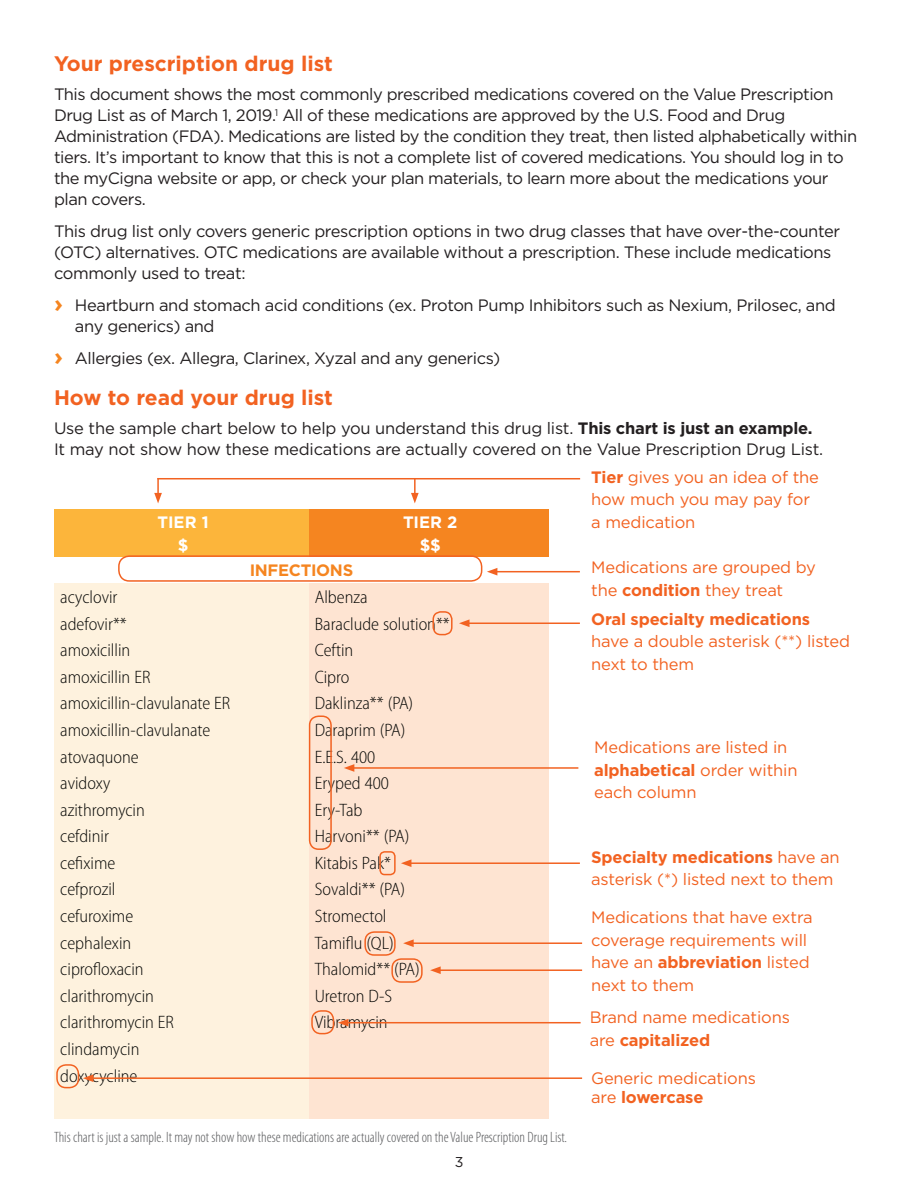
<style>
.page{position:relative;width:918px;height:1188px;background:#fff}
.page>*{position:absolute;margin:0;border:0;box-sizing:border-box;transform-origin:0 0}
.Page_Header{font:700 21px "Gotham";color:#f26221}
.Drug_list{font:300 semi-condensed 18px "Myriad Pro";color:#040503}
.Body_Copy{font:16.5px/21px "Gotham";letter-spacing:-.03em;color:#231f20}
.Body_Copy-2{font:16.5px/22.5px "Gotham";letter-spacing:-.01em;color:#f26221}
.Table_column_header{font:700 16.5px "Gotham";color:#fff}
.Drug_list_categories{font:700 16.5px "Gotham";letter-spacing:-.02em;color:#f58520}
.NB-Legal_copy_Cat{font:300 condensed 15px "Myriad Pro";color:#57585a}
.Page_number_centered{font:14.25px "Gotham";color:#231f20}
.s1{font-weight:700;font-size:24px;color:#f58520}
.s2{font-weight:700}
</style>
<div class="page">
<div style="left:54px;top:509px;width:255px;height:48px;background:#fcb53b"></div>
<div style="left:309px;top:509px;width:240px;height:48px;background:#f58520"></div>
<div style="left:54px;top:584px;width:255px;height:535px;background:#fef2de"></div>
<div style="left:309px;top:584px;width:240px;height:535px;background:#fee4d2"></div>
<div style="left:309px;top:716px;width:23px;height:134px;border:2px solid #f26221;border-radius:9px"></div>
<div style="left:118px;top:555px;width:364px;height:27px;border:2px solid #f26221;border-radius:10px"></div>
<div style="left:364px;top:931px;width:32px;height:25px;border:2px solid #f26221;border-radius:9px"></div>
<div style="left:391px;top:958px;width:32px;height:25px;border:2px solid #f26221;border-radius:9px"></div>
<div style="left:311px;top:1010px;width:23px;height:24px;border:2px solid #f26221;border-radius:9px"></div>
<div style="left:56px;top:1064px;width:23px;height:24px;border:2px solid #f26221;border-radius:9px"></div>
<div style="left:379px;top:851px;width:17px;height:24px;border:2px solid #f26221;border-radius:4px"></div>
<div style="left:432px;top:611px;width:21px;height:24px;border:2px solid #f26221;border-radius:8px"></div>
<hr style="left:157px;top:478px;width:423px;height:1px;background:#f26221">
<svg style="left:154px;top:478px;width:8px;height:25px"></svg>
<svg style="left:411px;top:479px;width:8px;height:24px"></svg>
<hr style="left:495px;top:571px;width:85px;height:1px;background:#f26221">
<svg style="left:487px;top:568px;width:10px;height:8px"></svg>
<hr style="left:352px;top:767px;width:226px;height:2px;background:#f26221">
<svg style="left:344px;top:764px;width:10px;height:8px"></svg>
<hr style="left:346px;top:1022px;width:235px;height:1px;background:#f26221">
<svg style="left:338px;top:1019px;width:10px;height:8px"></svg>
<hr style="left:91px;top:1077px;width:491px;height:2px;background:#f26221">
<svg style="left:83px;top:1074px;width:10px;height:8px"></svg>
<hr style="left:409px;top:862px;width:171px;height:2px;background:#f26221">
<svg style="left:401px;top:859px;width:10px;height:8px"></svg>
<hr style="left:467px;top:623px;width:113px;height:1px;background:#f26221">
<svg style="left:459px;top:619px;width:11px;height:8px"></svg>
<hr style="left:411px;top:942px;width:171px;height:2px;background:#f26221">
<svg style="left:403px;top:939px;width:11px;height:8px"></svg>
<hr style="left:438px;top:969px;width:144px;height:2px;background:#f26221">
<svg style="left:430px;top:966px;width:11px;height:8px"></svg>
<p class="Page_Header" style="left:54px;top:49px;width:280px">Your prescription drug list</p>
<p class="Body_Copy" style="left:54px;top:84px;width:805px">This document shows the most commonly prescribed medications covered on the Value Prescription Drug List as of March 1, 2019.<sup>1</sup> All of these medications are approved by the U.S. Food and Drug Administration (FDA). Medications are listed by the condition they treat, then listed alphabetically within tiers. It’s important to know that this is not a complete list of covered medications. You should log in to the myCigna website or app, or check your plan materials, to learn more about the medications your plan covers.</p>
<p class="Body_Copy" style="left:54px;top:220px;width:788px">This drug list only covers generic prescription options in two drug classes that have over-the-counter (OTC) alternatives. OTC medications are available without a prescription. These include medications commonly used to treat:</p>
<p class="Body_Copy" style="left:75px;top:294px;width:762px;text-indent:-21px"><span class="s1">›</span> Heartburn and stomach acid conditions (ex. Proton Pump Inhibitors such as Nexium, Prilosec, and any generics) and</p>
<p class="Body_Copy" style="left:54px;top:347px;width:448px"><span class="s1">›</span> Allergies (ex. Allegra, Clarinex, Xyzal and any generics)</p>
<p class="Page_Header" style="left:54px;top:384px;width:280px">How to read your drug list</p>
<p class="Body_Copy" style="left:54px;top:417px;width:771px">Use the sample chart below to help you understand this drug list. <span class="s2">This chart is just an example.<br></span>It may not show how these medications are actually covered on the Value Prescription Drug List.</p>
<p class="Table_column_header" style="left:158px;top:511px;width:53px">TIER 1</p>
<p class="Table_column_header" style="left:178px;top:534px;width:12px">$</p>
<p class="Drug_list" style="left:60px;top:587px;width:59px">acyclovir</p>
<p class="Drug_list" style="left:60px;top:614px;width:68px">adefovir**</p>
<p class="Drug_list" style="left:60px;top:641px;width:72px">amoxicillin</p>
<p class="Drug_list" style="left:60px;top:667px;width:92px">amoxicillin ER</p>
<p class="Drug_list" style="left:60px;top:694px;width:172px">amoxicillin-clavulanate ER</p>
<p class="Drug_list" style="left:60px;top:720px;width:152px">amoxicillin-clavulanate</p>
<p class="Drug_list" style="left:60px;top:747px;width:80px">atovaquone</p>
<p class="Drug_list" style="left:60px;top:773px;width:52px">avidoxy</p>
<p class="Drug_list" style="left:60px;top:800px;width:86px">azithromycin</p>
<p class="Drug_list" style="left:60px;top:827px;width:50px">cefdinir</p>
<p class="Drug_list" style="left:60px;top:853px;width:57px">cefixime</p>
<p class="Drug_list" style="left:60px;top:880px;width:57px">cefprozil</p>
<p class="Drug_list" style="left:60px;top:906px;width:74px">cefuroxime</p>
<p class="Drug_list" style="left:60px;top:933px;width:72px">cephalexin</p>
<p class="Drug_list" style="left:60px;top:959px;width:85px">ciprofloxacin</p>
<p class="Drug_list" style="left:60px;top:986px;width:95px">clarithromycin</p>
<p class="Drug_list" style="left:60px;top:1013px;width:115px">clarithromycin ER</p>
<p class="Drug_list" style="left:60px;top:1039px;width:81px">clindamycin</p>
<p class="Drug_list" style="left:60px;top:1066px;width:79px">doxycycline</p>
<p class="Drug_list_categories" style="left:250px;top:559px;width:105px">INFECTIONS</p>
<p class="Table_column_header" style="left:403px;top:511px;width:56px">TIER 2</p>
<p class="Table_column_header" style="left:420px;top:534px;width:23px">$$</p>
<p class="Drug_list" style="left:315px;top:587px;width:54px">Albenza</p>
<p class="Drug_list" style="left:315px;top:614px;width:137px">Baraclude solution**</p>
<p class="Drug_list" style="left:315px;top:641px;width:40px">Ceftin</p>
<p class="Drug_list" style="left:315px;top:667px;width:36px">Cipro</p>
<p class="Drug_list" style="left:315px;top:694px;width:100px">Daklinza** (PA)</p>
<p class="Drug_list" style="left:315px;top:720px;width:92px">Daraprim (PA)</p>
<p class="Drug_list" style="left:315px;top:747px;width:62px">E.E.S. 400</p>
<p class="Drug_list" style="left:315px;top:773px;width:76px">Eryped 400</p>
<p class="Drug_list" style="left:315px;top:800px;width:49px">Ery-Tab</p>
<p class="Drug_list" style="left:315px;top:827px;width:96px">Harvoni** (PA)</p>
<p class="Drug_list" style="left:315px;top:853px;width:78px">Kitabis Pak*</p>
<p class="Drug_list" style="left:315px;top:880px;width:92px">Sovaldi** (PA)</p>
<p class="Drug_list" style="left:315px;top:906px;width:73px">Stromectol</p>
<p class="Drug_list" style="left:315px;top:933px;width:81px">Tamiflu (QL)</p>
<p class="Drug_list" style="left:315px;top:959px;width:107px">Thalomid** (PA)</p>
<p class="Drug_list" style="left:315px;top:986px;width:79px">Uretron D-S</p>
<p class="Drug_list" style="left:315px;top:1013px;width:74px">Vibramycin</p>
<p class="NB-Legal_copy_Cat" style="left:54px;top:1129px;width:515px">This chart is just a sample. It may not show how these medications are actually covered on the Value Prescription Drug List.</p>
<p class="Page_number_centered" style="left:455px;top:1153px;width:10px">3</p>
<p class="Body_Copy-2" style="left:591px;top:465px;width:229px"><span class="s2">Tier</span> gives you an idea of the how much you may pay for a medication</p>
<p class="Body_Copy-2" style="left:591px;top:556px;width:226px">Medications are grouped by the <span class="s2">condition</span> they treat</p>
<p class="Body_Copy-2" style="left:591px;top:607px;width:260px"><span class="s2">Oral specialty medications </span>have a double asterisk (**) listed next to them</p>
<p class="Body_Copy-2" style="left:594px;top:736px;width:205px">Medications are listed in <span class="s2">alphabetical</span> order within each column</p>
<p class="Body_Copy-2" style="left:591px;top:845px;width:250px"><span class="s2">Specialty medications</span> have an asterisk (*) listed next to them</p>
<p class="Body_Copy-2" style="left:591px;top:906px;width:223px">Medications that have extra coverage requirements will have an <span class="s2">abbreviation</span> listed next to them</p>
<p class="Body_Copy-2" style="left:590px;top:1006px;width:202px">Brand name medications are <span class="s2">capitalized</span></p>
<p class="Body_Copy-2" style="left:591px;top:1068px;width:166px;line-height:19.5px">Generic medications are <span class="s2">lowercase</span></p>
</div>
